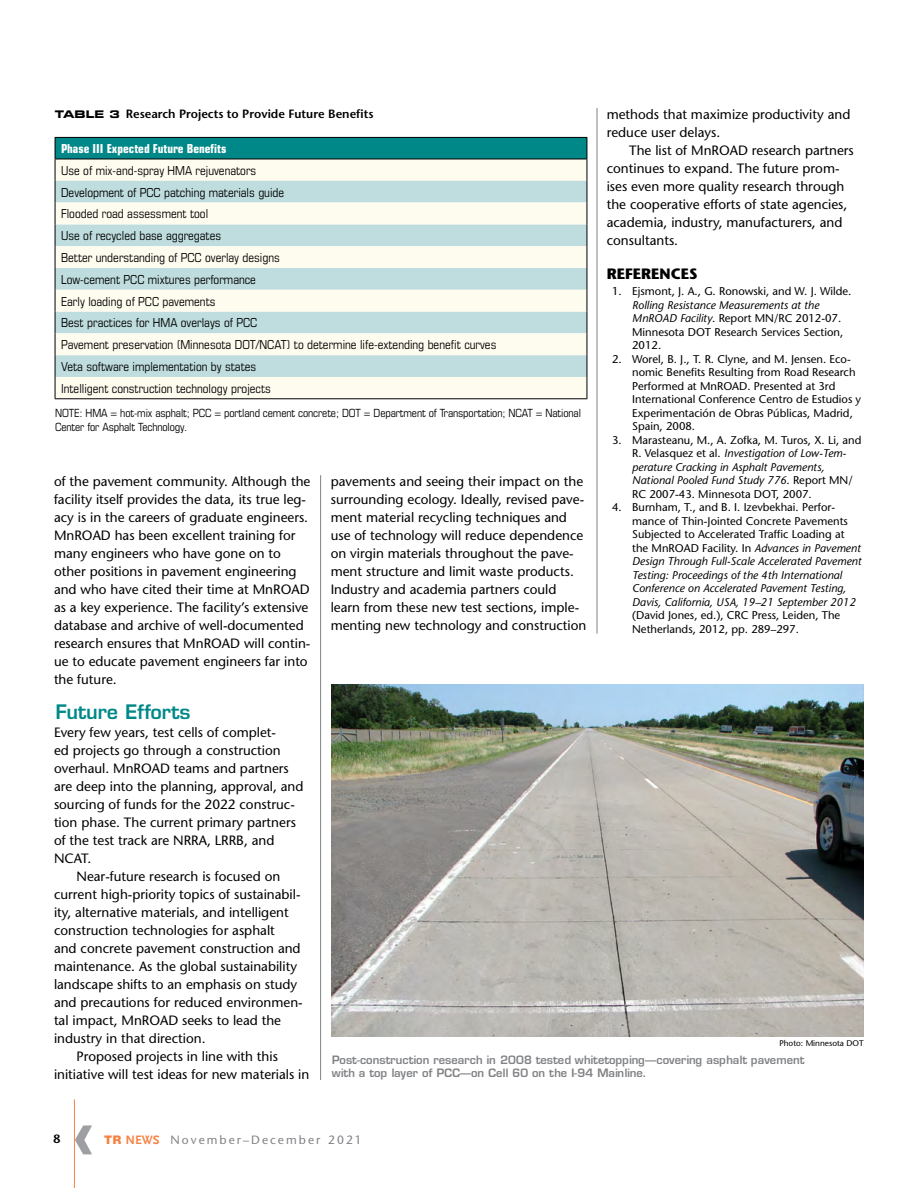
<style>
.page{position:relative;width:918px;height:1188px;background:#fff}
.page>*{position:absolute;margin:0;border:0;box-sizing:border-box;transform-origin:0 0}
.t1{font:700 70.5px "Frutiger";color:#9d9fa2}
.A_Head{font:600 19.5px "Eurostile";color:#088}
.Reference_head{font:700 15px "Stone Sans";color:#000}
.body_text{font:13.5px/18px "Stone Sans";color:#000}
._1st_Para{font:13.5px/18px "Stone Sans";color:#000}
.table_text{font:condensed 12.3px "Eurostile";color:#000}
.TCH{font:700 condensed 12.3px "Eurostile";color:#fff}
.Figure_Caption{font:600 12px "Stone Sans";color:#000}
.t2{font:12px "Stone Sans";letter-spacing:.17em;color:#808285}
.Reference_text_clear{font:11.25px/13.5px "Stone Sans";color:#000}
.table_note{font:condensed 11.25px/14.2px "Eurostile";letter-spacing:-.01em;color:#000}
.t3{font:600 11.25px/13.5px "Eurostile";color:#808285}
.Photo_credit{font:8.25px "Stone Sans";color:#000}
.s1{font-family:"Eurostile Bold Extended Two";font-weight:400;font-size:10.5px}
.s2{font-style:italic}
.s3{font-family:"Nimbus San Nov D Blac";font-size:12.75px;color:#f58345}
.s4{font-family:"Scala Sans";font-weight:700;font-size:12.75px;color:#f58345}
</style>
<div class="page">
<hr style="left:74px;top:1099px;width:1px;height:89px;background:#f58345">
<hr style="left:597px;top:108px;width:1px;height:526px;background:#808285">
<hr style="left:320px;top:475px;width:1px;height:605px;background:#808285">
<div style="left:55px;top:137px;width:532px;height:22px;background:#088"></div>
<div style="left:55px;top:159px;width:532px;height:22px;background:#fefbef"></div>
<div style="left:56px;top:181px;width:531px;height:22px;background:#bfddde"></div>
<svg style="left:56px;top:203px;width:531px;height:195px;fill:#fefbef"></svg>
<hr style="left:55px;top:137px;width:532px;height:1px;background:#000">
<hr style="left:55px;top:159px;width:532px;height:1px;background:#000">
<hr style="left:55px;top:398px;width:532px;height:1px;background:#000">
<svg style="left:55px;top:138px;width:1px;height:260px"></svg>
<svg style="left:587px;top:138px;width:1px;height:260px"></svg>
<img style="left:331px;top:685px;width:533px;height:352px">
<p class="Figure_Caption" style="left:55px;top:106px;width:320px"><span class="s1">TABLE 3</span> Research Projects to Provide Future Benefits</p>
<p class="TCH" style="left:61px;top:141px;width:167px">Phase III Expected Future Benefits</p>
<p class="table_text" style="left:61px;top:163px;width:197px">Use of mix-and-spray HMA rejuvenators</p>
<p class="table_text" style="left:61px;top:185px;width:225px">Development of PCC patching materials guide</p>
<p class="table_text" style="left:61px;top:207px;width:149px">Flooded road assessment tool</p>
<p class="table_text" style="left:61px;top:228px;width:162px">Use of recycled base aggregates</p>
<p class="table_text" style="left:61px;top:250px;width:220px">Better understanding of PCC overlay designs</p>
<p class="table_text" style="left:61px;top:272px;width:196px">Low-cement PCC mixtures performance</p>
<p class="table_text" style="left:61px;top:294px;width:156px">Early loading of PCC pavements</p>
<p class="table_text" style="left:61px;top:316px;width:198px">Best practices for HMA overlays of PCC</p>
<p class="table_text" style="left:61px;top:337px;width:437px">Pavement preservation (Minnesota DOT/NCAT) to determine life-extending benefit curves</p>
<p class="table_text" style="left:61px;top:359px;width:197px">Veta software implementation by states</p>
<p class="table_text" style="left:61px;top:381px;width:211px">Intelligent construction technology projects</p>
<p class="table_note" style="left:55px;top:405px;width:527px">NOTE: HMA = hot-mix asphalt; PCC = portland cement concrete; DOT = Department of Transportation; NCAT = National<br>Center for Asphalt Technology.</p>
<p class="body_text" style="left:607px;top:105px;width:245px">methods that maximize productivity and reduce user delays.</p>
<p class="body_text" style="left:607px;top:141px;width:249px;text-indent:22px">The list of MnROAD research partners continues to expand. The future prom&shy;ises even more quality research through the cooperative efforts of state agencies, academia, industry, manufacturers, and consultants.</p>
<p class="Reference_head" style="left:607px;top:264px;width:92px">REFERENCES</p>
<p class="Reference_text_clear" style="left:632px;top:285px;width:221px;text-indent:-20px">1. Ejsmont, J. A., G. Ronowski, and W. J. Wilde.<br><span class="s2">Rolling Resistance Measurements at the MnROAD Facility</span>. Report MN/RC 2012-07.<br>Minnesota DOT Research Services Section, 2012.</p>
<p class="Reference_text_clear" style="left:632px;top:352px;width:231px;text-indent:-20px">2. Worel, B. J., T. R. Clyne, and M. Jensen. Eco&shy;nomic Benefits Resulting from Road Research Performed at MnROAD. Presented at 3rd International Conference Centro de Estudios y Experimentación de Obras Públicas, Madrid, Spain, 2008.</p>
<p class="Reference_text_clear" style="left:632px;top:433px;width:231px;text-indent:-20px">3. Marasteanu, M., A. Zofka, M. Turos, X. Li, and R. Velasquez et al. <span class="s2">Investigation of Low-Tem&shy;perature Cracking in Asphalt Pavements, National Pooled Fund Study 776</span>. Report MN/ RC 2007-43. Minnesota DOT, 2007.</p>
<p class="Reference_text_clear" style="left:632px;top:501px;width:231px;text-indent:-20px">4. Burnham, T., and B. I. Izevbekhai. Perfor&shy;mance of Thin-Jointed Concrete Pavements Subjected to Accelerated Traffic Loading at the MnROAD Facility. In <span class="s2">Advances in Pavement Design Through Full-Scale Accelerated Pavement Testing: Proceedings of the 4th International Conference on Accelerated Pavement Testing, Davis, California, USA, 19–21 September 2012 </span>(David Jones, ed.), CRC Press, Leiden, The Netherlands, 2012, pp. 289–297.</p>
<p class="body_text" style="left:54px;top:472px;width:258px">of the pavement community. Although the facility itself provides the data, its true leg&shy;acy is in the careers of graduate engineers.<br>MnROAD has been excellent training for many engineers who have gone on to other positions in pavement engineering and who have cited their time at MnROAD as a key experience. The facility’s extensive database and archive of well-documented research ensures that MnROAD will contin&shy;ue to educate pavement engineers far into the future.</p>
<p class="A_Head" style="left:54px;top:700px;width:137px">Future Efforts</p>
<p class="_1st_Para" style="left:54px;top:723px;width:251px">Every few years, test cells of complet-<br>ed projects go through a construction overhaul. MnROAD teams and partners are deep into the planning, approval, and sourcing of funds for the 2022 construc&shy;tion phase. The current primary partners of the test track are NRRA, LRRB, and NCAT.</p>
<p class="body_text" style="left:54px;top:867px;width:250px;text-indent:22px">Near-future research is focused on current high-priority topics of sustainabil&shy;ity, alternative materials, and intelligent construction technologies for asphalt<br>and concrete pavement construction and maintenance. As the global sustainability landscape shifts to an emphasis on study and precautions for reduced environmen&shy;tal impact, MnROAD seeks to lead the industry in that direction.</p>
<p class="body_text" style="left:54px;top:1047px;width:257px;text-indent:22px">Proposed projects in line with this initiative will test ideas for new materials in</p>
<p class="body_text" style="left:331px;top:472px;width:257px">pavements and seeing their impact on the surrounding ecology. Ideally, revised pave&shy;ment material recycling techniques and use of technology will reduce dependence on virgin materials throughout the pave&shy;ment structure and limit waste products.<br>Industry and academia partners could learn from these new test sections, imple&shy;menting new technology and construction</p>
<p class="Photo_credit" style="left:779px;top:1038px;width:86px">Photo: Minnesota DOT</p>
<p class="t3" style="left:331px;top:1053px;width:474px">Post-construction research in 2008 tested whitetopping—covering asphalt pavement with a top layer of PCC—on Cell 60 on the I-94 Mainline.</p>
<p class="Figure_Caption" style="left:53px;top:1131px;width:8px">8</p>
<h1 class="t1" style="left:71px;top:1093px;width:25px">‹</h1>
<p class="t2" style="left:105px;top:1132px;width:259px"><span class="s3">TR</span> <span class="s4">NEWS</span> November–December 2021</p>
</div>
